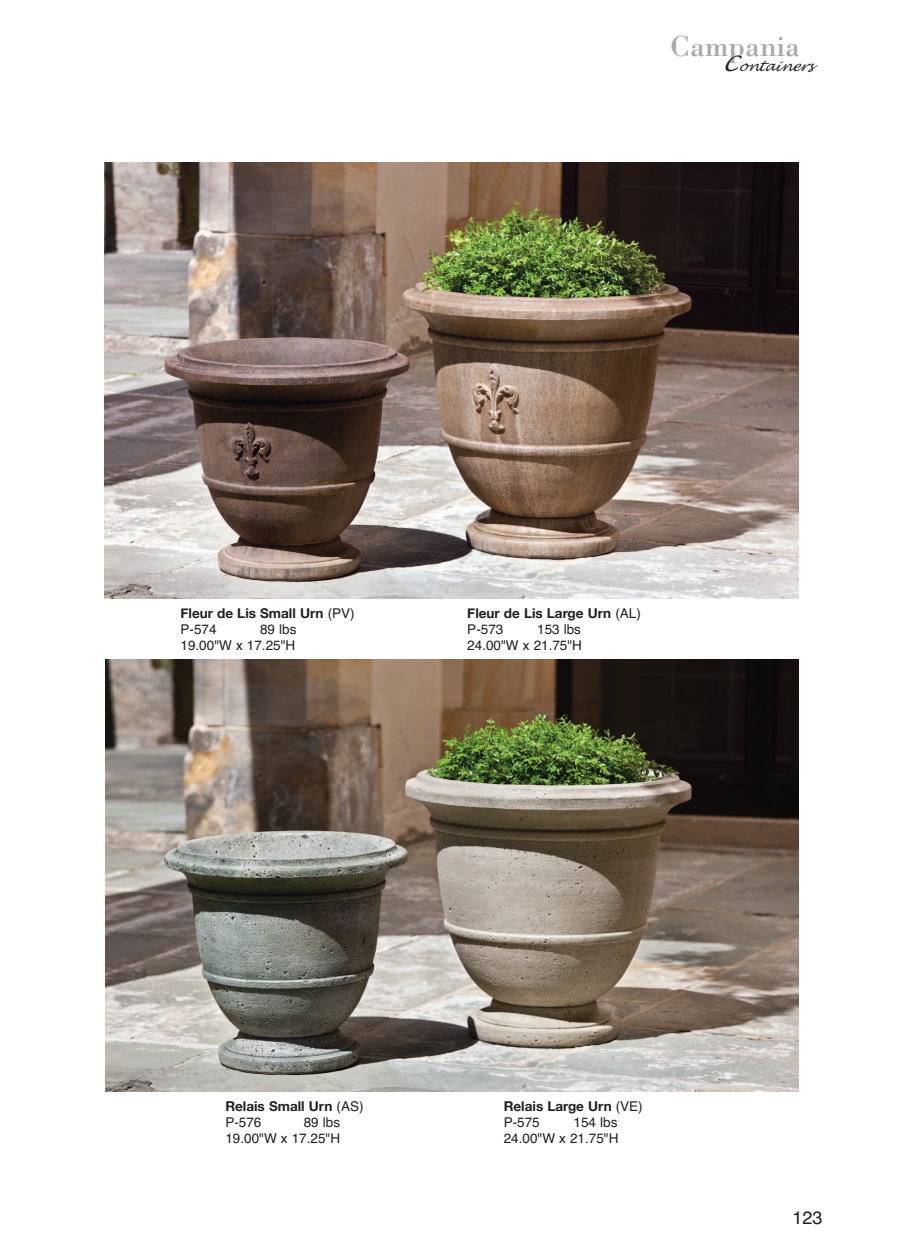
<style>
.page{position:relative;width:905px;height:1256px;background:#fff}
.page>*{position:absolute;margin:0;border:0;box-sizing:border-box;transform-origin:0 0}
.t1{font:30px "Bodoni";color:#a8a9ad}
.t2{font:18px "Helvetica";color:#231f20}
.t3{font:13.5px/16.2px "Helvetica";color:#231f20;text-align:right}
.t4{font:700 13.5px "Helvetica Neue";color:#231f20}
.t5{font:italic 13.5px "Lucida Handwriting";color:#231f20}
.s1{font-size:21px}
.s2{font-family:"Helvetica";font-weight:400}
</style>
<div class="page">
<img style="left:105px;top:162px;width:694px;height:436px">
<img style="left:105px;top:659px;width:693px;height:432px">
<h1 class="t1" style="left:670px;top:28px;width:132px">Campania</h1>
<p class="t5" style="left:724px;top:58px;width:91px"><span class="s1">C</span>ontainers</p>
<p class="t4" style="left:180px;top:604px;width:176px">Fleur de Lis Small Urn <span class="s2">(PV)</span></p>
<p class="t3" style="left:180px;top:621px;width:38px">P-574</p>
<p class="t3" style="left:180px;top:621px;width:117px">89 lbs<br>19.00"W x 17.25"H</p>
<p class="t4" style="left:467px;top:604px;width:175px">Fleur de Lis Large Urn <span class="s2">(AL)</span></p>
<p class="t3" style="left:467px;top:621px;width:38px">P-573</p>
<p class="t3" style="left:467px;top:621px;width:116px">153 lbs<br>24.00"W x 21.75"H</p>
<p class="t4" style="left:225px;top:1097px;width:140px">Relais Small Urn <span class="s2">(AS)</span></p>
<p class="t3" style="left:225px;top:1114px;width:38px">P-576</p>
<p class="t3" style="left:225px;top:1114px;width:116px">89 lbs<br>19.00"W x 17.25"H</p>
<p class="t4" style="left:503px;top:1097px;width:140px">Relais Large Urn <span class="s2">(VE)</span></p>
<p class="t3" style="left:503px;top:1114px;width:38px">P-575</p>
<p class="t3" style="left:503px;top:1114px;width:116px">154 lbs<br>24.00"W x 21.75"H</p>
<h2 class="t2" style="left:792px;top:1207px;width:32px">123</h2>
</div>
